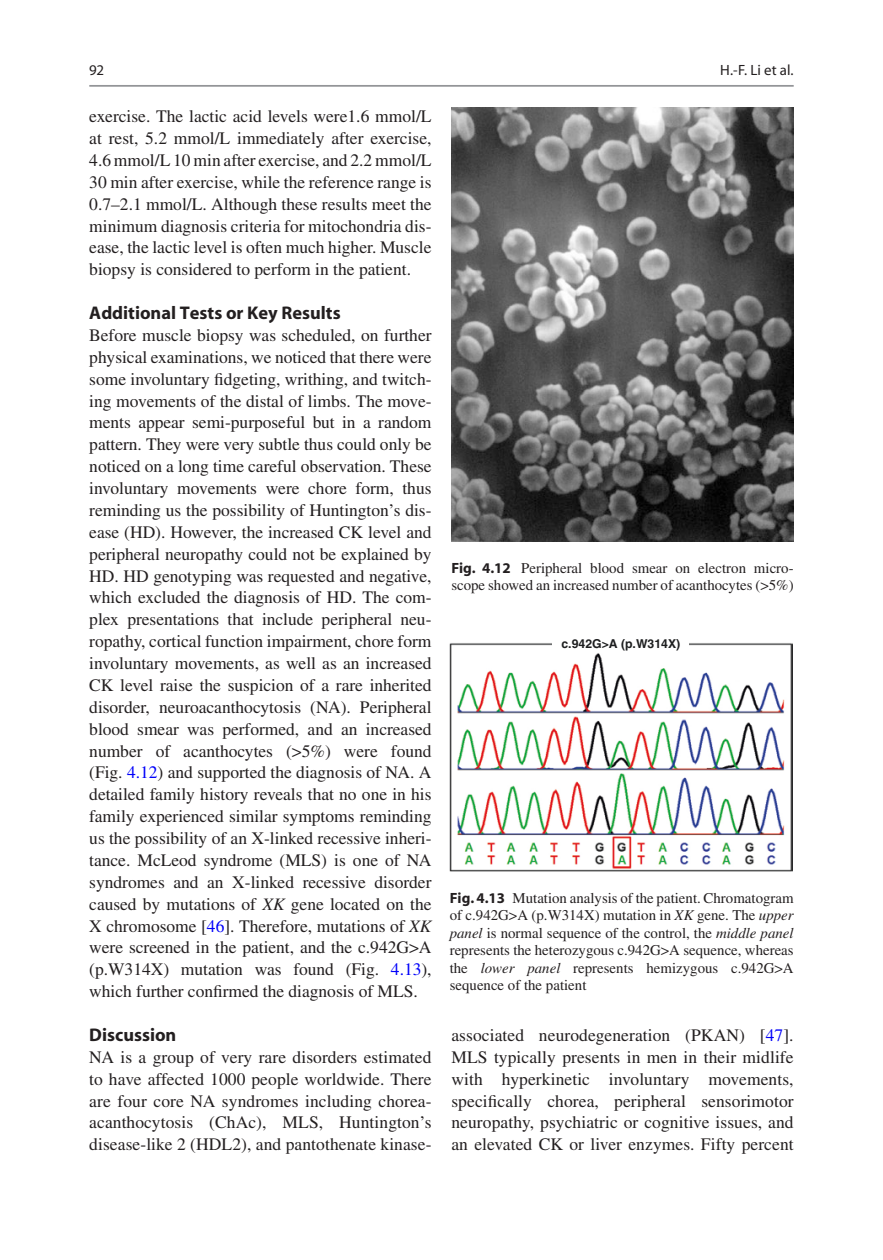
<style>
.page{position:relative;width:883px;height:1260px;background:#fff}
.page>*{position:absolute;margin:0;border:0;box-sizing:border-box;transform-origin:0 0}
.t1{font:700 18.38px "Pxvpll Myriad";color:#231f20}
.t2{font:17.5px/21.9px "Ftjpvd Times";color:#231f20;text-align:justify}
.t3{font:14.88px/17.5px "Ftjpvd Times";color:#231f20;text-align:justify}
.t4{font:14.88px "Mttbdp Myriad";color:#231f20}
.t5{font:14.88px "Mkvwjm Myriad";color:#231f20}
.t6{font:700 12.25px "Wjqfbn Helvetica";color:#1d1e1f}
.s1{color:#0000fa}
.s2{font-family:"Phjmmv Times";font-style:italic}
.s3{font-family:"Pxvpll Myriad";font-weight:700}
</style>
<div class="page">
<img style="left:450px;top:643px;width:342px;height:229px">
<div style="left:553px;top:637px;width:136px;height:15px;background:#fff"></div>
<img style="left:451px;top:107px;width:343px;height:435px">
<hr style="left:89px;top:85px;width:705px;height:2px;background:#939598">
<p class="t5" style="left:89px;top:63px;width:16px">92</p>
<p class="t2" style="left:89px;top:105px;width:344px">exercise. The lactic acid levels were1.6 mmol/L at rest, 5.2 mmol/L immediately after exercise, 4.6 mmol/L 10 min after exercise, and 2.2 mmol/L 30 min after exercise, while the reference range is 0.7–2.1 mmol/L. Although these results meet the minimum diagnosis criteria for mitochondria dis&shy;ease, the lactic level is often much higher. Muscle biopsy is considered to perform in the patient.</p>
<p class="t1" style="left:89px;top:303px;width:253px">Additional Tests or Key Results</p>
<p class="t2" style="left:89px;top:324px;width:344px">Before muscle biopsy was scheduled, on further physical examinations, we noticed that there were some involuntary fidgeting, writhing, and twitch&shy;ing movements of the distal of limbs. The move&shy;ments appear semi-purposeful but in a random pattern. They were very subtle thus could only be noticed on a long time careful observation. These involuntary movements were chore form, thus reminding us the possibility of Huntington’s dis&shy;ease (HD). However, the increased CK level and peripheral neuropathy could not be explained by HD. HD genotyping was requested and negative, which excluded the diagnosis of HD. The com&shy;plex presentations that include peripheral neu&shy;ropathy, cortical function impairment, chore form involuntary movements, as well as an increased CK level raise the suspicion of a rare inherited disorder, neuroacanthocytosis (NA). Peripheral blood smear was performed, and an increased number of acanthocytes (&gt;5%) were found (Fig. <span class="s1">4.12</span>) and supported the diagnosis of NA. A detailed family history reveals that no one in his family experienced similar symptoms reminding us the possibility of an X-linked recessive inheri&shy;tance. McLeod syndrome (MLS) is one of NA syndromes and an X-linked recessive disorder caused by mutations of <span class="s2">XK</span> gene located on the X chromosome [<span class="s1">46</span>]. Therefore, mutations of <span class="s2">XK </span>were screened in the patient, and the c.942G&gt;A (p.W314X) mutation was found (Fig. <span class="s1">4.13</span>), which further confirmed the diagnosis of MLS.</p>
<p class="t1" style="left:89px;top:1025px;width:89px">Discussion</p>
<p class="t2" style="left:89px;top:1046px;width:344px">NA is a group of very rare disorders estimated to have affected 1000 people worldwide. There are four core NA syndromes including chorea&shy;acanthocytosis (ChAc), MLS, Huntington’s disease-like 2 (HDL2), and pantothenate kinase-</p>
<p class="t4" style="left:720px;top:63px;width:75px">H.-F. Li et al.</p>
<p class="t3" style="left:451px;top:559px;width:344px"><span class="s3">Fig. 4.12</span> Peripheral blood smear on electron micro&shy;scope showed an increased number of acanthocytes (&gt;5%)</p>
<p class="t6" style="left:561px;top:637px;width:120px">c.942G&gt;A (p.W314X)</p>
<p class="t3" style="left:450px;top:889px;width:345px"><span class="s3">Fig. 4.13</span> Mutation analysis of the patient. Chromatogram of c.942G&gt;A (p.W314X) mutation in <span class="s2">XK</span> gene. The <span class="s2">upper panel</span> is normal sequence of the control, the <span class="s2">middle panel </span>represents the heterozygous c.942G&gt;A sequence, whereas the <span class="s2">lower panel</span> represents hemizygous c.942G&gt;A sequence of the patient</p>
<p class="t2" style="left:451px;top:1024px;width:344px">associated neurodegeneration (PKAN) [<span class="s1">47</span>].<br>MLS typically presents in men in their midlife with hyperkinetic involuntary movements, specifically chorea, peripheral sensorimotor neuropathy, psychiatric or cognitive issues, and an elevated CK or liver enzymes. Fifty percent</p>
</div>
